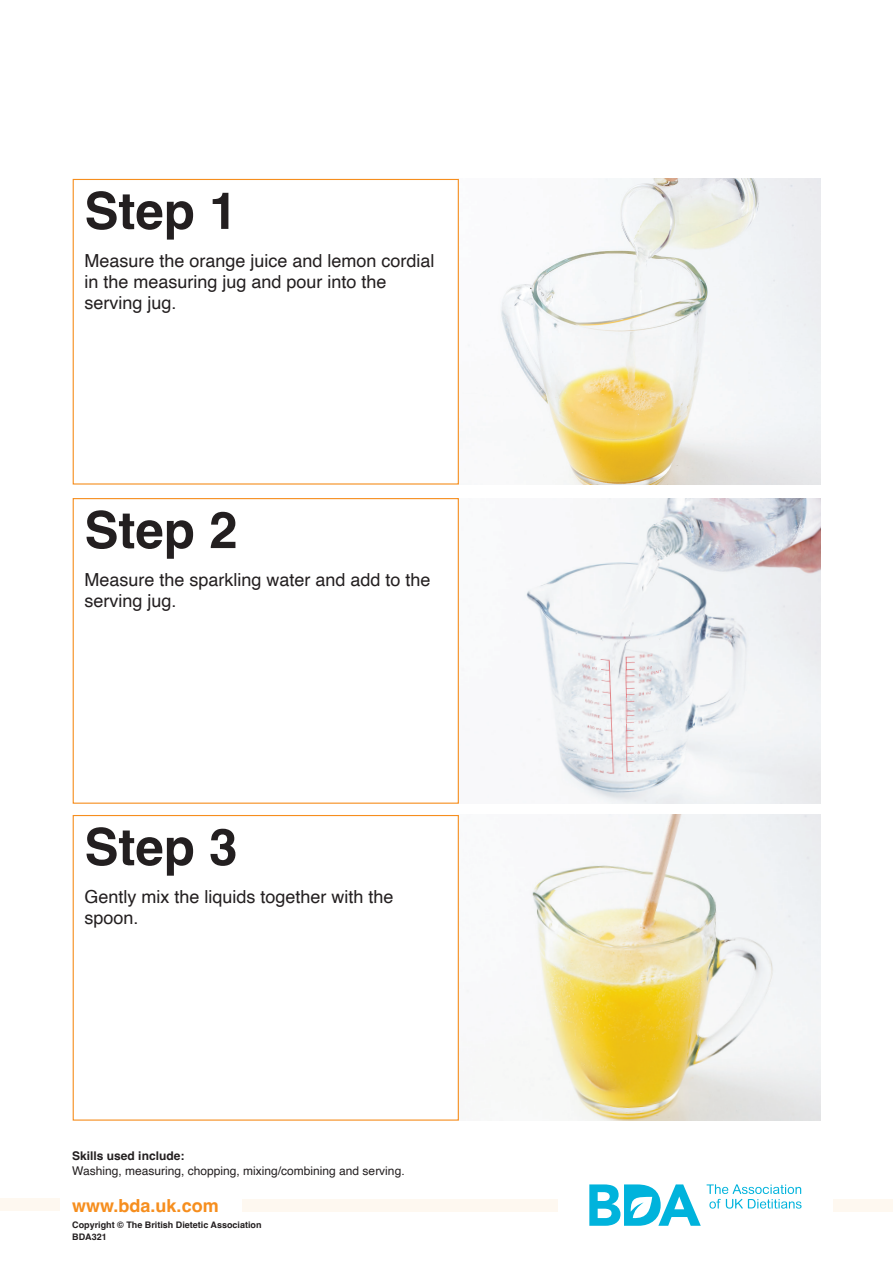
<style>
.page{position:relative;width:893px;height:1263px;background:#fff}
.page>*{position:absolute;margin:0;border:0;box-sizing:border-box;transform-origin:0 0}
.t1{font:700 51px "Helvetica";color:#231f20}
.t2{font:18px/21px "Helvetica";color:#231f20}
.t3{font:700 18px "Helvetica";color:#f68e1e}
.t4{font:12px "Helvetica";color:#231f20}
.t5{font:700 12px "Helvetica";color:#231f20}
.t6{font:700 9px/12px "Helvetica";color:#231f20}
</style>
<div class="page">
<img style="left:468px;top:179px;width:352px;height:305px">
<img style="left:526px;top:498px;width:294px;height:306px">
<img style="left:467px;top:815px;width:353px;height:306px">
<div style="left:73px;top:179px;width:386px;height:305px;border:1px solid #f68e1e"></div>
<div style="left:73px;top:498px;width:386px;height:306px;border:1px solid #f68e1e"></div>
<div style="left:73px;top:815px;width:386px;height:306px;border:1px solid #f68e1e"></div>
<div style="left:0;top:1198px;width:60px;height:13px;background:#fef8f0"></div>
<div style="left:833px;top:1199px;width:60px;height:12px;background:#fef8f0"></div>
<div style="left:242px;top:1199px;width:316px;height:12px;background:#fef8f0"></div>
<svg style="left:589px;top:1184px;width:213px;height:42px"></svg>
<h1 class="t1" style="left:84px;top:180px;width:155px">Step 1</h1>
<p class="t2" style="left:84px;top:251px;width:352px">Measure the orange juice and lemon cordial in the measuring jug and pour into the serving jug.</p>
<h1 class="t1" style="left:84px;top:499px;width:155px">Step 2</h1>
<p class="t2" style="left:84px;top:570px;width:348px">Measure the sparkling water and add to the serving jug.</p>
<h1 class="t1" style="left:84px;top:816px;width:155px">Step 3</h1>
<p class="t2" style="left:84px;top:887px;width:311px">Gently mix the liquids together with the spoon.</p>
<p class="t5" style="left:72px;top:1148px;width:114px">Skills used include:</p>
<p class="t4" style="left:72px;top:1161px;width:334px">Washing, measuring, chopping, mixing/combining and serving.</p>
<p class="t3" style="left:72px;top:1195px;width:148px">www.bda.uk.com</p>
<p class="t6" style="left:72px;top:1220px;width:191px">Copyright © The British Dietetic Association<br>BDA321</p>
</div>
